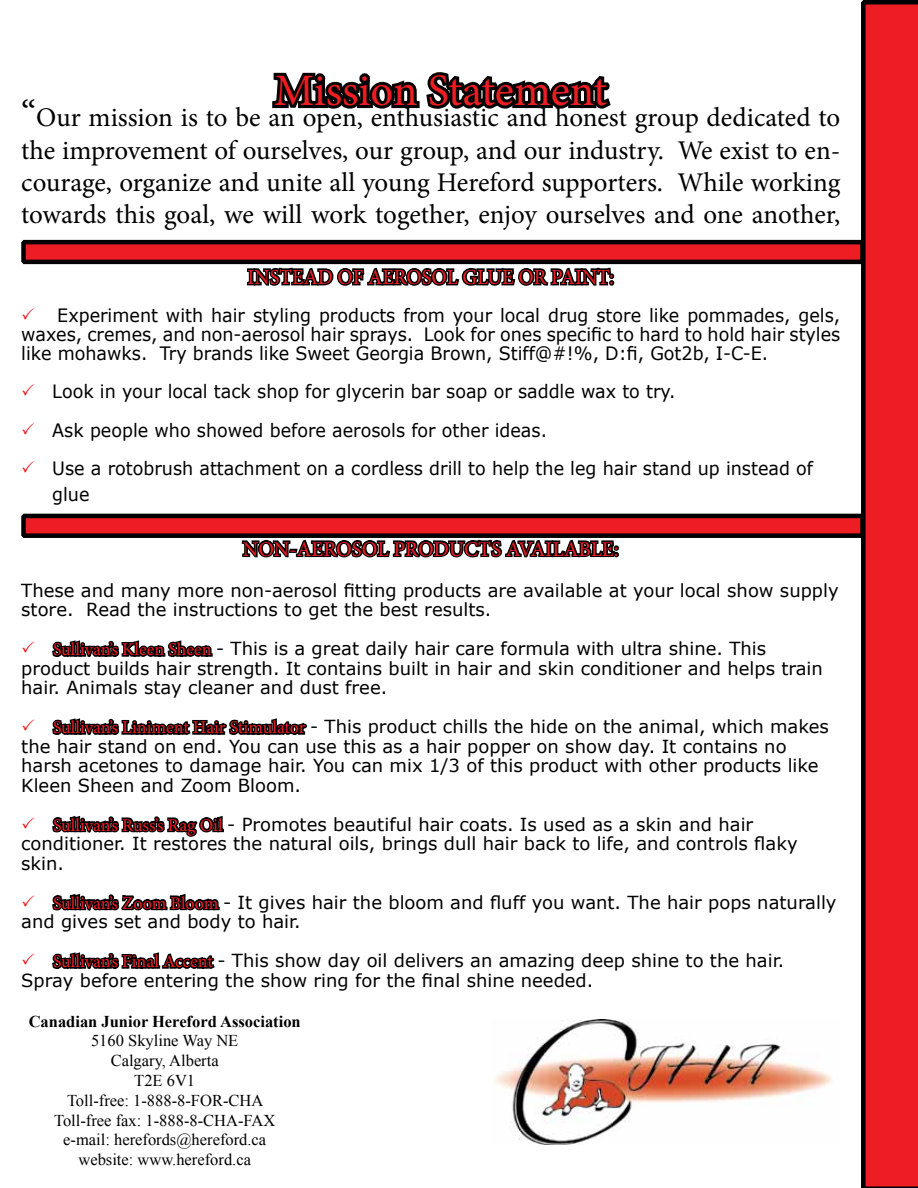
<style>
.page{position:relative;width:918px;height:1188px;background:#fff}
.page>*{position:absolute;margin:0;border:0;box-sizing:border-box;transform-origin:0 0}
.t1{font:45px "Minion Pro";letter-spacing:-.005em;color:#ed1d24}
.t2{font:27px/32.4px "Minion Pro";letter-spacing:-.005em;color:#000;text-align:justify}
.t3{font:21.45px "Minion Pro";color:#ed1d24;scale:.95 1}
.t4{font:21px "Minion Pro";color:#ed1d24}
.t5{font:18.45px/19.2px "Verdana";color:#000;text-align:justify;scale:.95 1}
.t6{font:18px/19.5px "Verdana";color:#000}
.t7{font:16.5px/19.8px "Times New Roman";color:#000;text-align:center}
.t8{font:700 16.5px "Times New Roman";color:#000}
.s1{font-size:37.5px}
.s2{font-family:"Minion Pro";color:#ed1d24}
</style>
<div class="page">
<svg style="left:861px;top:0;width:57px;height:1188px;background:#d91a21"></svg>
<svg style="left:272px;top:72px;width:339px;height:37px"></svg>
<svg style="left:240px;top:513px;width:379px;height:45px"></svg>
<svg style="left:52px;top:640px;width:161px;height:17px"></svg>
<svg style="left:52px;top:718px;width:255px;height:17px"></svg>
<svg style="left:52px;top:815px;width:172px;height:22px"></svg>
<svg style="left:52px;top:893px;width:168px;height:18px"></svg>
<svg style="left:52px;top:952px;width:163px;height:17px"></svg>
<svg style="left:246px;top:239px;width:368px;height:47px"></svg>
<div style="left:24px;top:242px;width:839px;height:20px;background:#ed1d24"></div>
<div style="left:21px;top:240px;width:844px;height:24px;border:4px solid #000"></div>
<div style="left:24px;top:516px;width:839px;height:20px;background:#ed1d24"></div>
<div style="left:21px;top:514px;width:844px;height:24px;border:4px solid #000"></div>
<img style="left:492px;top:1020px;width:340px;height:125px">
<h1 class="t1" style="left:274px;top:61px;width:335px">Mission Statement</h1>
<p class="t2" style="left:21px;top:102px;width:821px"><span class="s1">“</span>Our mission is to be an open, enthusiastic and honest group dedicated to the improvement of ourselves, our group, and our industry. We exist to en&shy;courage, organize and unite all young Hereford supporters. While working towards this goal, we will work together, enjoy ourselves and one another,</p>
<p class="t3" style="left:248px;top:263px;width:387px">INSTEAD OF AEROSOL GLUE OR PAINT:</p>
<p class="t5" style="left:21px;top:305px;width:864px;text-indent:36px">Experiment with hair styling products from your local drug store like pommades, gels, waxes, cremes, and non-aerosol hair sprays. Look for ones specific to hard to hold hair styles like mohawks. Try brands like Sweet Georgia Brown, Stiff@#!%, D:fi, Got2b, I-C-E.</p>
<p class="t5" style="left:52px;top:372px;width:802px;line-height:38.4px;text-align:left">Look in your local tack shop for glycerin bar soap or saddle wax to try.<br>Ask people who showed before aerosols for other ideas.<br>Use a rotobrush attachment on a cordless drill to help the leg hair stand up instead of</p>
<p class="t5" style="left:52px;top:484px;width:41px">glue</p>
<p class="t4" style="left:243px;top:535px;width:377px">NON-AEROSOL PRODUCTS AVAILABLE:</p>
<p class="t6" style="left:21px;top:580px;width:819px">These and many more non-aerosol fitting products are available at your local show supply store. Read the instructions to get the best results.</p>
<p class="t6" style="left:21px;top:638px;width:803px;text-indent:32px"><span class="s2">Sullivan’s Kleen Sheen</span> - This is a great daily hair care formula with ultra shine. This product builds hair strength. It contains built in hair and skin conditioner and helps train hair. Animals stay cleaner and dust free.</p>
<p class="t6" style="left:21px;top:716px;width:809px;text-indent:32px"><span class="s2">Sullivan’s Liniment Hair Stimulator</span> - This product chills the hide on the animal, which makes the hair stand on end. You can use this as a hair popper on show day. It contains no harsh acetones to damage hair. You can mix 1/3 of this product with other products like Kleen Sheen and Zoom Bloom.</p>
<p class="t6" style="left:21px;top:814px;width:778px;text-indent:32px"><span class="s2">Sullivan’s Russ’s Rag Oil</span> - Promotes beautiful hair coats. Is used as a skin and hair conditioner. It restores the natural oils, brings dull hair back to life, and controls flaky skin.</p>
<p class="t6" style="left:21px;top:892px;width:817px;text-indent:32px"><span class="s2">Sullivan’s Zoom Bloom</span> - It gives hair the bloom and fluff you want. The hair pops naturally and gives set and body to hair.</p>
<p class="t6" style="left:21px;top:950px;width:765px;text-indent:32px"><span class="s2">Sullivan’s Final Accent</span> - This show day oil delivers an amazing deep shine to the hair.<br>Spray before entering the show ring for the final shine needed.</p>
<p class="t8" style="left:29px;top:1010px;width:274px">Canadian Junior Hereford Association</p>
<p class="t7" style="left:54px;top:1031px;width:223px">5160 Skyline Way NE<br>Calgary, Alberta<br>T2E 6V1<br>Toll-free: 1-888-8-FOR-CHA<br>Toll-free fax: 1-888-8-CHA-FAX e-mail: herefords@hereford.ca website: www.hereford.ca</p>
</div>
